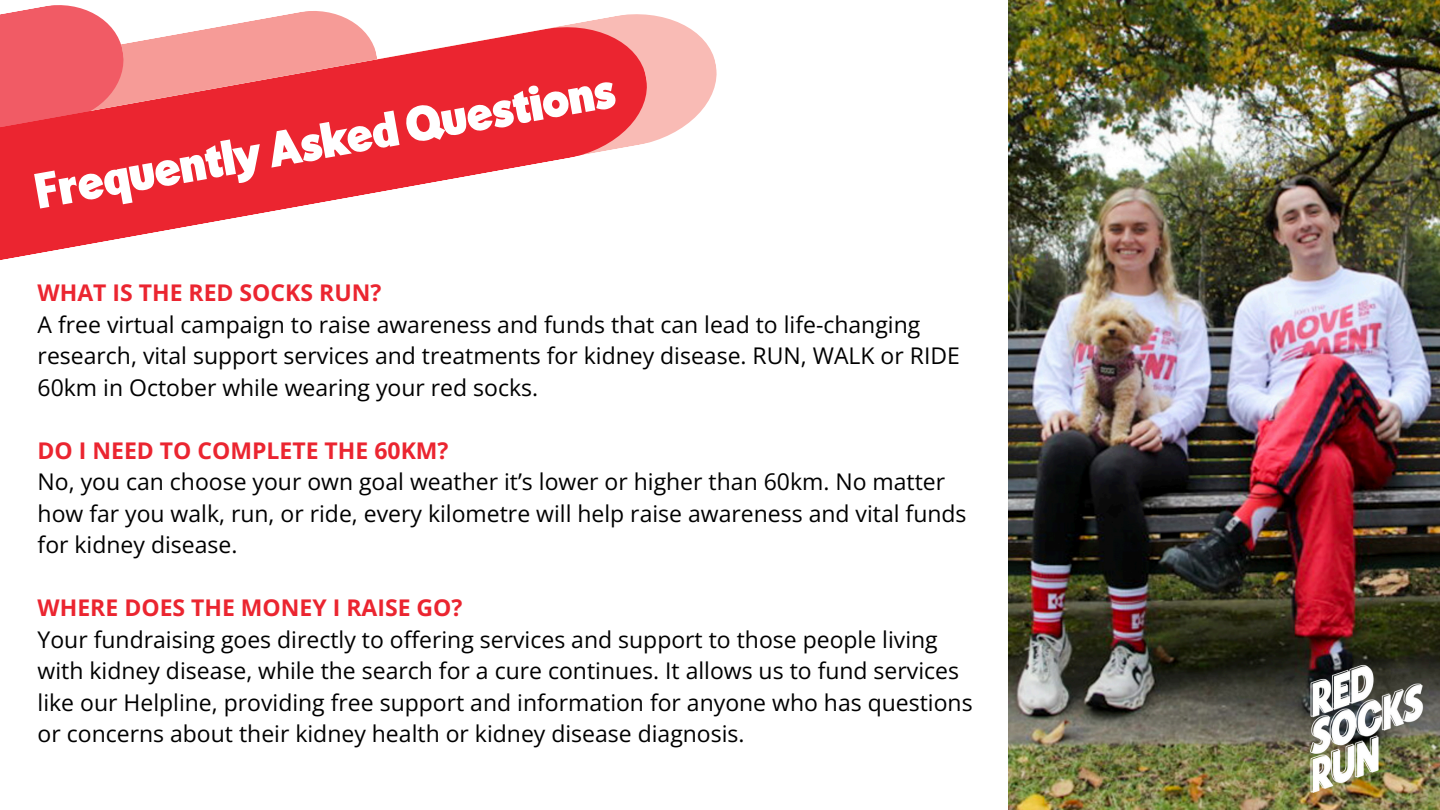
<style>
.page{position:relative;width:1440px;height:810px;background:#fff}
.page>*{position:absolute;margin:0;border:0;box-sizing:border-box;transform-origin:0 0}
.t1{font:48px "Kilimanjaro Sans";color:#fff}
.t2{font:23px/31.5px "Open Sans";color:#000}
.t3{font:700 23px "Open Sans";color:#eb2530}
</style>
<div class="page">
<svg style="left:258px;top:11px;width:459px;height:131px;fill:#f9bbb5"></svg>
<svg style="left:0;top:5px;width:104px;height:15px"></svg>
<svg style="left:0;top:20px;width:653px;height:240px;fill:#eb2530"></svg>
<img style="left:1008px;top:0;width:432px;height:809px">
<img style="left:1292px;top:648px;width:148px;height:162px">
<h1 class="t1" style="left:30px;top:159px;width:589px;rotate:-10deg">Frequently Asked Questions</h1>
<p class="t3" style="left:38px;top:277px;width:345px">WHAT IS THE RED SOCKS RUN?</p>
<p class="t2" style="left:38px;top:308px;width:924px">A free virtual campaign to raise awareness and funds that can lead to life-changing research, vital support services and treatments for kidney disease. RUN, WALK or RIDE<br>60km in October while wearing your red socks.</p>
<p class="t3" style="left:38px;top:434px;width:412px">DO I NEED TO COMPLETE THE 60KM?</p>
<p class="t2" style="left:38px;top:466px;width:930px">No, you can choose your own goal weather it’s lower or higher than 60km. No matter how far you walk, run, or ride, every kilometre will help raise awareness and vital funds for kidney disease.</p>
<p class="t3" style="left:38px;top:592px;width:426px">WHERE DOES THE MONEY I RAISE GO?</p>
<p class="t2" style="left:38px;top:623px;width:937px">Your fundraising goes directly to offering services and support to those people living with kidney disease, while the search for a cure continues. It allows us to fund services like our Helpline, providing free support and information for anyone who has questions or concerns about their kidney health or kidney disease diagnosis.</p>
</div>
